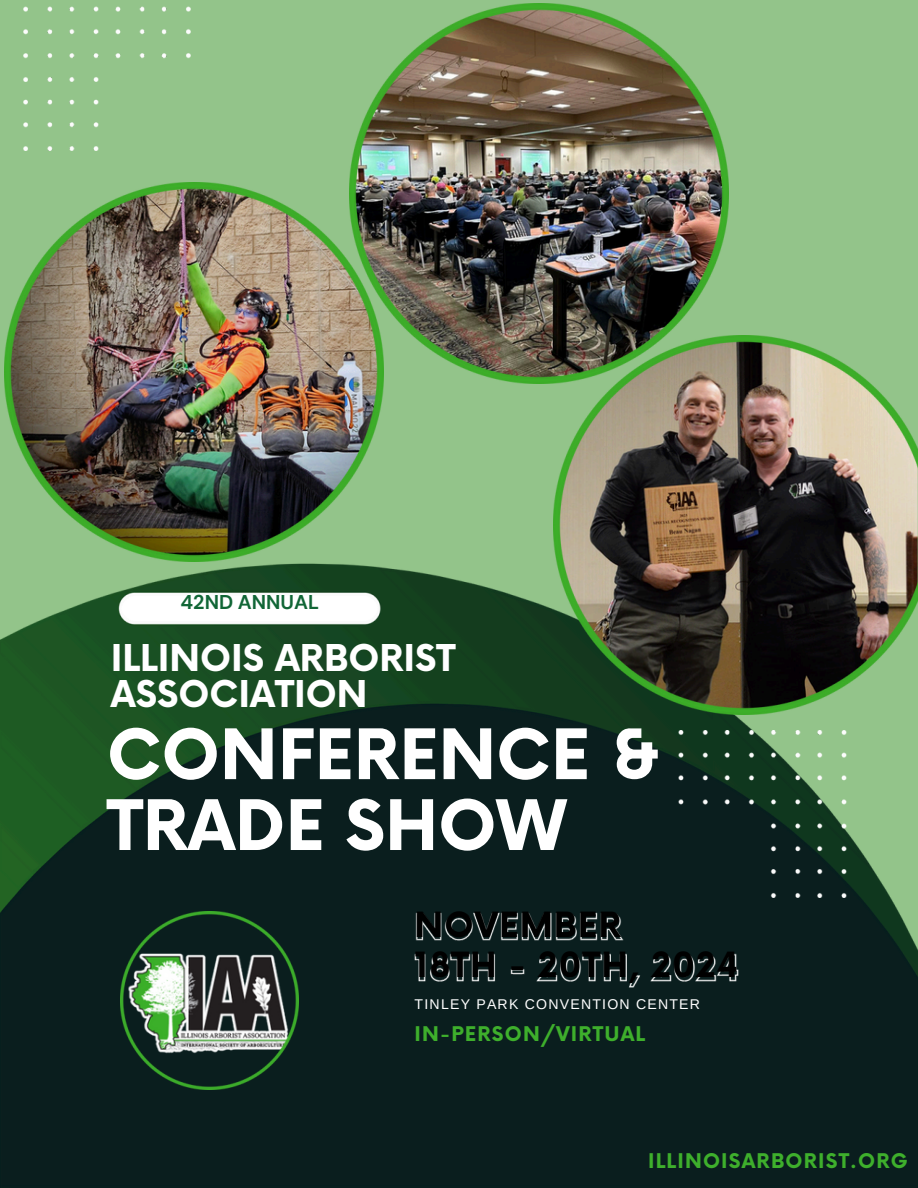
<style>
.page{position:relative;width:918px;height:1188px;background:#93c48a}
.page>*{position:absolute;margin:0;border:0;box-sizing:border-box;transform-origin:0 0}
.t1{font:700 67.8px/70.8px "Now";color:#fff}
.t2{font:700 36px/36px "Now";color:#fff}
.t3{font:700 33.9px/39.3px "Now";letter-spacing:.03em;color:#000}
.t4{font:700 19.95px "DM Sans";color:#116636}
.t5{font:700 19.8px "Now";letter-spacing:.06em;color:#3eaf2c}
.t6{font:14.1px "Arimo";letter-spacing:.085em;color:#fff}
</style>
<div class="page">
<img style="left:0;top:563px;width:918px;height:625px">
<img style="left:23px;top:6px;width:168px;height:145px">
<img style="left:121px;top:912px;width:177px;height:177px">
<img style="left:408px;top:906px;width:337px;height:88px">
<img style="left:679px;top:730px;width:167px;height:168px">
<img style="left:4px;top:183px;width:379px;height:379px">
<img style="left:349px;top:4px;width:379px;height:379px">
<img style="left:554px;top:336px;width:364px;height:379px">
<h1 class="t4" style="left:181px;top:590px;width:140px">42ND ANNUAL</h1>
<p class="t2" style="left:111px;top:642px;width:346px">ILLINOIS ARBORIST<br>ASSOCIATION</p>
<p class="t1" style="left:107px;top:723px;width:554px">CONFERENCE &amp;<br>TRADE SHOW</p>
<p class="t3" style="left:415px;top:907px;width:325px">NOVEMBER<br>18TH - 20TH, 2024</p>
<p class="t6" style="left:415px;top:997px;width:287px">TINLEY PARK CONVENTION CENTER</p>
<p class="t5" style="left:415px;top:1023px;width:232px">IN-PERSON/VIRTUAL</p>
<p class="t5" style="left:648px;top:1151px;width:261px">ILLINOISARBORIST.ORG</p>
</div>
